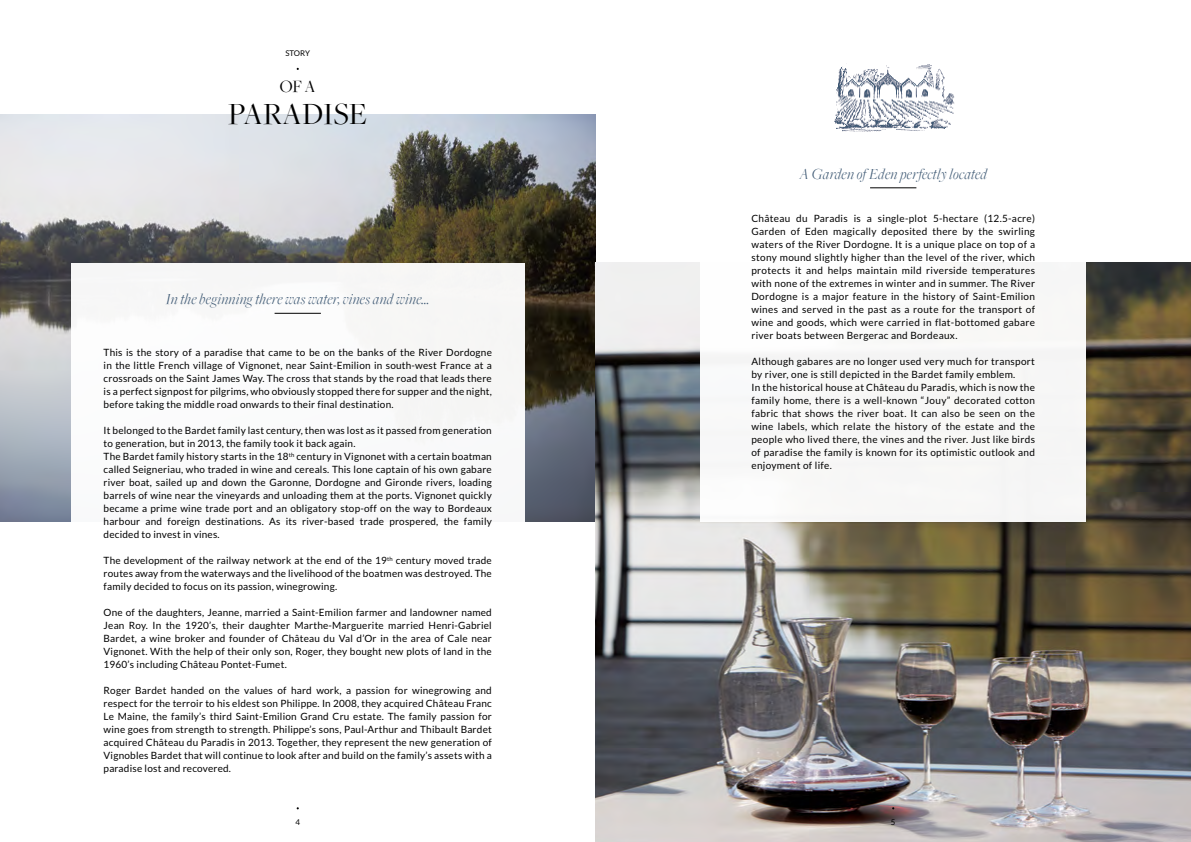
<style>
.page{position:relative;width:1191px;height:842px;background:#fff}
.page>*{position:absolute;margin:0;border:0;box-sizing:border-box;transform-origin:0 0}
.t1{font:32px "Freight Big";color:#000}
.t2{font:18px "Freight Big";color:#000}
.t3{font:italic 300 16px "Freight Big";letter-spacing:.02em;color:#3d5873}
.t4{font:10px/13px "Lato";letter-spacing:.02em;color:#000;text-align:justify}
.t5{font:8px "Lato";color:#000}
.t6{font:7.9px "Lato";color:#000}
</style>
<div class="page">
<img style="left:0;top:114px;width:595px;height:408px">
<div style="left:71px;top:263px;width:453px;height:522px;background:#fff"></div>
<hr style="left:274px;top:313px;width:47px;height:1px;background:#000">
<img style="left:595px;top:263px;width:596px;height:579px">
<div style="left:700px;top:108px;width:386px;height:414px;background:#fff"></div>
<img style="left:834px;top:64px;width:121px;height:68px">
<hr style="left:870px;top:188px;width:46px;height:1px;background:#000">
<p class="t6" style="left:285px;top:49px;width:26px">STORY</p>
<h2 class="t2" style="left:280px;top:77px;width:38px">OF A</h2>
<h1 class="t1" style="left:228px;top:97px;width:141px">PARADISE</h1>
<h3 class="t3" style="left:166px;top:291px;width:265px">In the beginning there was water, vines and wine…</h3>
<p class="t4" style="left:104px;top:346px;width:390px">This is the story of a paradise that came to be on the banks of the River Dordogne in the little French village of Vignonet, near Saint-Emilion in south-west France at a crossroads on the Saint James Way. The cross that stands by the road that leads there is a perfect signpost for pilgrims, who obviously stopped there for supper and the night, before taking the middle road onwards to their final destination.</p>
<p class="t4" style="left:104px;top:424px;width:390px;text-align:left">It belonged to the Bardet family last century, then was lost as it passed from generation to generation, but in 2013, the family took it back again.<br>The Bardet family history starts in the 18<sup>th</sup> century in Vignonet with a certain boatman called Seigneriau, who traded in wine and cereals. This lone captain of his own gabare river boat, sailed up and down the Garonne, Dordogne and Gironde rivers, loading barrels of wine near the vineyards and unloading them at the ports. Vignonet quickly became a prime wine trade port and an obligatory stop-off on the way to Bordeaux harbour and foreign destinations. As its river-based trade prospered, the family decided to invest in vines.</p>
<p class="t4" style="left:104px;top:554px;width:390px">The development of the railway network at the end of the 19<sup>th</sup> century moved trade routes away from the waterways and the livelihood of the boatmen was destroyed. The family decided to focus on its passion, winegrowing.</p>
<p class="t4" style="left:104px;top:606px;width:390px">One of the daughters, Jeanne, married a Saint-Emilion farmer and landowner named Jean Roy. In the 1920’s, their daughter Marthe-Marguerite married Henri-Gabriel Bardet, a wine broker and founder of Château du Val d’Or in the area of Cale near Vignonet. With the help of their only son, Roger, they bought new plots of land in the 1960’s including Château Pontet-Fumet.</p>
<p class="t4" style="left:104px;top:684px;width:390px">Roger Bardet handed on the values of hard work, a passion for winegrowing and respect for the terroir to his eldest son Philippe. In 2008, they acquired Château Franc Le Maine, the family’s third Saint-Emilion Grand Cru estate. The family passion for wine goes from strength to strength. Philippe’s sons, Paul-Arthur and Thibault Bardet acquired Château du Paradis in 2013. Together, they represent the new generation of Vignobles Bardet that will continue to look after and build on the family’s assets with a paradise lost and recovered.</p>
<p class="t5" style="left:295px;top:817px;width:6px">4</p>
<h3 class="t3" style="left:799px;top:165px;width:189px">A Garden of Eden perfectly located</h3>
<p class="t4" style="left:751px;top:212px;width:285px">Château du Paradis is a single-plot 5-hectare (12.5-acre)<br>Garden of Eden magically deposited there by the swirling waters of the River Dordogne. It is a unique place on top of a stony mound slightly higher than the level of the river, which protects it and helps maintain mild riverside temperatures with none of the extremes in winter and in summer. The River Dordogne is a major feature in the history of Saint-Emilion wines and served in the past as a route for the transport of wine and goods, which were carried in flat-bottomed gabare river boats between Bergerac and Bordeaux.</p>
<p class="t4" style="left:751px;top:355px;width:285px;text-align:left">Although gabares are no longer used very much for transport by river, one is still depicted in the Bardet family emblem.<br>In the historical house at Château du Paradis, which is now the family home, there is a well-known “Jouy” decorated cotton fabric that shows the river boat. It can also be seen on the wine labels, which relate the history of the estate and the people who lived there, the vines and the river. Just like birds of paradise the family is known for its optimistic outlook and enjoyment of life.</p>
<p class="t6" style="left:891px;top:817px;width:6px">5</p>
</div>
